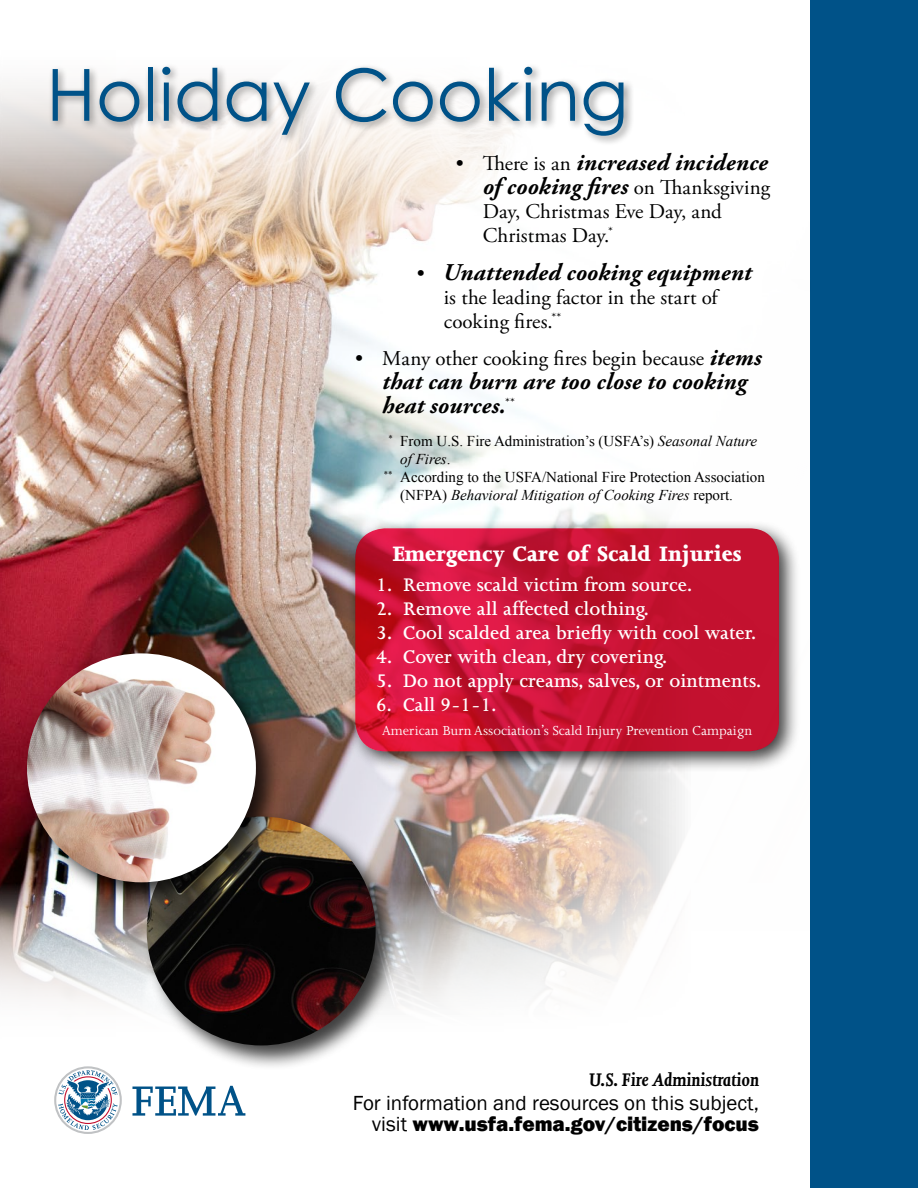
<style>
.page{position:relative;width:918px;height:1188px;background:#fff}
.page>*{position:absolute;margin:0;border:0;box-sizing:border-box;transform-origin:0 0}
.t1{font:72px "Century Gothic";color:#005288}
.bullets{font:italic 700 24px/24px "Adobe Garamond Pro";letter-spacing:.005em;color:#000;text-align:right}
.Call-out_box{font:800 24px "Joanna MT Std";color:#fff}
.Call-out_box_bullets{font:600 21px "Joanna MT Std";color:#fff}
.bullets-2{font:21px/24px "Adobe Garamond Pro";color:#000}
.t2{font:21px "Franklin Gothic";color:#000}
.t3{font:800 21px "Franklin Gothic";color:#000}
.t4{font:italic 700 21px "Joanna MT Std";color:#000}
.t5{font:15px/18px "Times New Roman";color:#000}
.Call-out_box-2{font:15px "Joanna MT Std";color:#fff}
.s1{font-weight:400;font-style:normal;font-size:21px}
.s2{font-weight:700;font-style:italic;font-size:24px}
.s3{font-style:italic}
.s4{font-weight:400}
</style>
<div class="page">
<div style="left:810px;top:0;width:108px;height:1188px;background:#005288"></div>
<img style="left:0;top:84px;width:682px;height:926px">
<div style="left:48px;top:63px;width:587px;height:84px;background:#000;opacity:.4"></div>
<div style="left:347px;top:520px;width:454px;height:253px;background:#000;opacity:.75"></div>
<svg style="left:355px;top:528px;width:424px;height:223px;background:#ca1334"></svg>
<div style="left:142px;top:812px;width:259px;height:259px;background:#000;opacity:.75"></div>
<img style="left:147px;top:817px;width:229px;height:228px;border-radius:114px">
<div style="left:22px;top:649px;width:259px;height:259px;background:#000;opacity:.75"></div>
<img style="left:27px;top:653px;width:229px;height:229px;border-radius:114px">
<svg style="left:132px;top:1086px;width:113px;height:30px"></svg>
<svg style="left:54px;top:1066px;width:68px;height:68px"></svg>
<p class="t1" style="left:46px;top:44px;width:584px">Holiday Cooking</p>
<p class="bullets" style="left:456px;top:151px;width:316px"><span class="s1">• There is an</span> increased incidence of cooking fires <span class="s1">on Thanksgiving</span></p>
<p class="bullets-2" style="left:483px;top:200px;width:241px">Day, Christmas Eve Day, and<br>Christmas Day.<sup>*</sup></p>
<p class="bullets" style="left:417px;top:261px;width:336px"><span class="s1">•</span> Unattended cooking equipment</p>
<p class="bullets-2" style="left:444px;top:286px;width:275px">is the leading factor in the start of cooking fires.<sup>**</sup></p>
<p class="bullets-2" style="left:355px;top:347px;width:408px">• Many other cooking fires begin because <span class="s2">items</span></p>
<p class="bullets" style="left:382px;top:370px;width:366px;text-align:left">that can burn are too close to cooking heat sources.<sup>**</sup></p>
<p class="t5" style="left:400px;top:432px;width:358px;text-indent:-12px"><sup>*</sup> From U.S. Fire Administration’s (USFA’s) <span class="s3">Seasonal Nature of Fires</span>.</p>
<p class="t5" style="left:400px;top:468px;width:366px;text-indent:-16px"><sup>**</sup> According to the USFA/National Fire Protection Association (NFPA) <span class="s3">Behavioral Mitigation of Cooking Fires</span> report.</p>
<p class="Call-out_box" style="left:393px;top:540px;width:351px">Emergency Care of Scald Injuries</p>
<p class="Call-out_box_bullets" style="left:376px;top:574px;width:317px">1. Remove scald victim from source.</p>
<p class="Call-out_box_bullets" style="left:376px;top:598px;width:274px">2. Remove all affected clothing.</p>
<p class="Call-out_box_bullets" style="left:376px;top:622px;width:381px">3. Cool scalded area briefly with cool water.</p>
<p class="Call-out_box_bullets" style="left:376px;top:646px;width:292px">4. Cover with clean, dry covering.</p>
<p class="Call-out_box_bullets" style="left:376px;top:670px;width:386px">5. Do not apply creams, salves, or ointments.</p>
<p class="Call-out_box_bullets" style="left:376px;top:694px;width:121px">6. Call 9-1-1.</p>
<p class="Call-out_box-2" style="left:382px;top:723px;width:372px">American Burn Association’s Scald Injury Prevention Campaign</p>
<p class="t4" style="left:589px;top:1068px;width:172px">U.S. Fire Administration</p>
<p class="t2" style="left:353px;top:1090px;width:408px">For information and resources on this subject,</p>
<p class="t3" style="left:372px;top:1110px;width:389px"><span class="s4">visit</span> www.usfa.fema.gov/citizens/focus</p>
</div>
